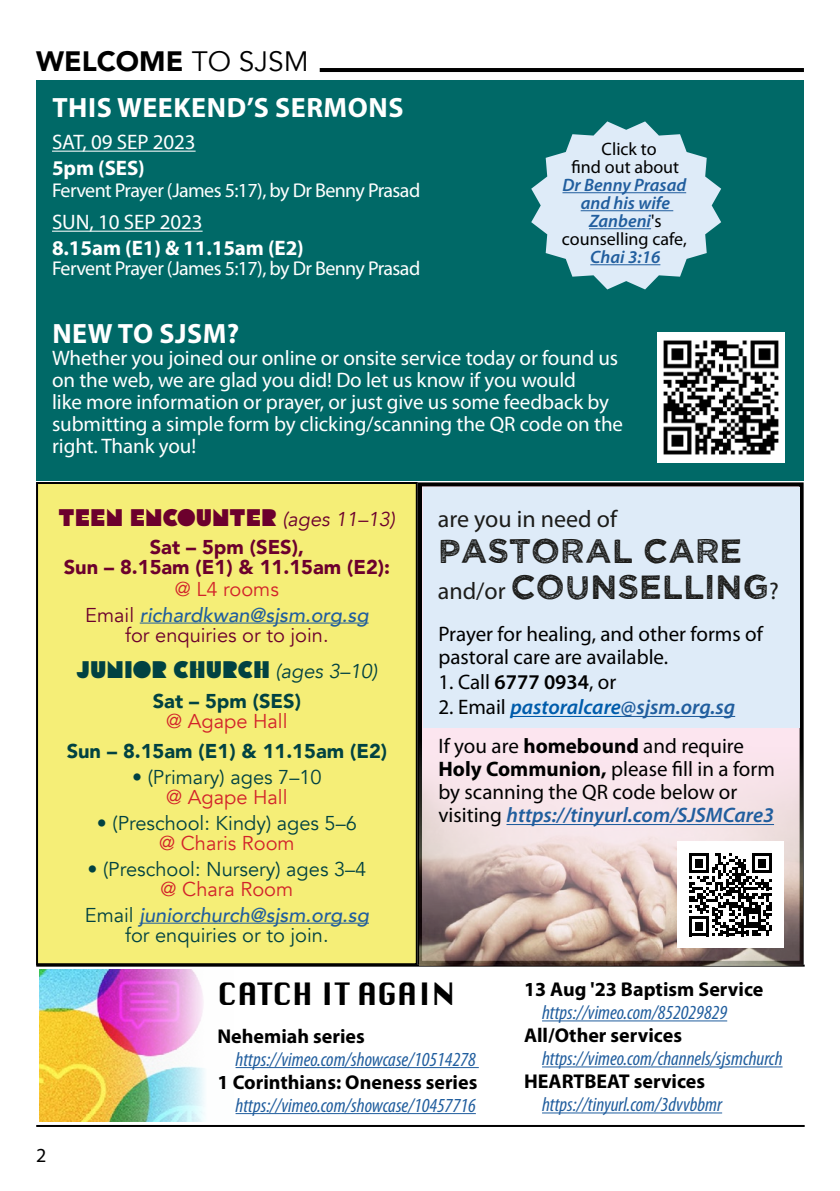
<style>
.page{position:relative;width:840px;height:1191px;background:#fff}
.page>*{position:absolute;margin:0;border:0;box-sizing:border-box;transform-origin:0 0}
.t1{font:34px/36px "Wicked Grit";color:#1c1c1a}
.t2{font:30px "Krungthep";color:#000}
.t3{font:700 28px "Myriad Pro";letter-spacing:.02em;color:#fff}
.t4{font:900 28px "Avenir";color:#000}
.t5{font:24px "Flegrei";color:#6c002d}
.t6{font:24px "Flegrei";color:#014242}
.t7{font:24px "Myriad Pro";color:#1c1c1a}
.t8{font:21px/22px "Myriad Pro";letter-spacing:-.005em;color:#fff}
.t9{font:21px/23px "Myriad Pro";color:#000}
.t10{font:700 21px "Myriad Pro";letter-spacing:-.005em;color:#fff}
.t11{font:21px "Myriad Pro";letter-spacing:-.005em;color:#fff}
.t12{font:italic condensed 20px "Myriad Pro";color:#215e9e}
.t13{font:700 20px "Myriad Pro";color:#000}
.t14{font:20px "Avenir";color:#014242}
.t15{font:20px "Myriad Pro";letter-spacing:-.03em;color:#fff}
.t16{font:italic 500 20px/26px "Avenir";color:#215e9e;text-align:center}
.t17{font:900 20px/20px "Avenir";color:#6c002d;text-align:center}
.t18{font:900 20px "Avenir";color:#014242}
.t19{font:20px "Avenir";color:#d2232a}
.t20{font:20px "Avenir";color:#6c002d}
.t21{font:20px "Myriad Pro";color:#000}
.t22{font:italic 600 18px/18px "Myriad Pro";color:#215e9e;text-align:center}
.t23{font:18px/18px "Myriad Pro";color:#000;text-align:center}
.s1{font-weight:400}
.s2{font-weight:400;font-style:normal;color:#000}
.s3{font-family:"Avenir";font-style:italic;font-size:20px}
.s4{font-weight:400;font-style:normal;color:#d2232a}
.s5{font-weight:400;font-style:normal;color:#6c002d}
.s6{font-weight:400;font-style:normal;color:#014242}
.s7{font-family:"Myriad Pro";font-size:24px}
.s8{font-weight:600}
.s9{font-weight:600;font-style:italic;color:#005cab}
.s10{font-weight:600;font-style:italic;color:#215e9e}
.s11{font-weight:700}
</style>
<div class="page">
<hr style="left:319px;top:68px;width:484px;height:4px;background:#000">
<div style="left:37px;top:483px;width:379px;height:481px;background:#f5ee77"></div>
<hr style="left:140px;top:622px;width:228px;height:1px;background:#215e9e">
<hr style="left:139px;top:922px;width:230px;height:1px;background:#215e9e">
<div style="left:36px;top:482px;width:381px;height:483px;border:2px solid #000"></div>
<img style="left:39px;top:969px;width:166px;height:152px">
<hr style="left:235px;top:1067px;width:243px;height:1px;background:#215e9e">
<hr style="left:235px;top:1113px;width:240px;height:1px;background:#215e9e">
<hr style="left:36px;top:964px;width:768px;height:2px;background:#000">
<hr style="left:36px;top:1125px;width:768px;height:2px;background:#000">
<hr style="left:541px;top:1020px;width:185px;height:1px;background:#215e9e">
<hr style="left:541px;top:1066px;width:241px;height:1px;background:#215e9e">
<hr style="left:541px;top:1112px;width:180px;height:1px;background:#215e9e">
<div style="left:418px;top:482px;width:385px;height:482px;background:#deebf8;border:4px solid #000"></div>
<div style="left:423px;top:488px;width:376px;height:240px;background:#deebf8"></div>
<img style="left:419px;top:703px;width:383px;height:262px">
<hr style="left:510px;top:716px;width:110px;height:1px;background:#005cab">
<hr style="left:620px;top:716px;width:114px;height:1px;background:#215e9e">
<hr style="left:506px;top:824px;width:267px;height:1px;background:#215e9e">
<div style="left:677px;top:841px;width:106px;height:106px;background:#fff"></div>
<svg style="left:689px;top:853px;width:82px;height:83px"></svg>
<div style="left:36px;top:80px;width:767px;height:401px;background:#006967"></div>
<hr style="left:52px;top:151px;width:143px;height:1px;background:#fff">
<hr style="left:52px;top:231px;width:150px;height:1px;background:#fff">
<img style="left:657px;top:332px;width:127px;height:131px">
<svg style="left:531px;top:121px;width:189px;height:168px"></svg>
<hr style="left:562px;top:192px;width:123px;height:1px;background:#215e9e">
<hr style="left:580px;top:210px;width:93px;height:1px;background:#215e9e">
<hr style="left:588px;top:228px;width:62px;height:1px;background:#215e9e">
<hr style="left:590px;top:264px;width:70px;height:1px;background:#215e9e">
<h3 class="t4" style="left:36px;top:37px;width:274px">WELCOME <span class="s1">TO SJSM</span></h3>
<h3 class="t3" style="left:52px;top:89px;width:352px">THIS WEEKEND’S SERMONS</h3>
<p class="t11" style="left:52px;top:129px;width:145px">SAT, 09 SEP 2023</p>
<p class="t10" style="left:52px;top:154px;width:94px">5pm (SES)</p>
<p class="t15" style="left:52px;top:178px;width:369px">Fervent Prayer (James 5:17), by Dr Benny Prasad</p>
<p class="t8" style="left:52px;top:211px;width:152px">SUN, 10 SEP 2023</p>
<p class="t10" style="left:52px;top:234px;width:253px">8.15am (E1) &amp; 11.15am (E2)</p>
<p class="t15" style="left:52px;top:256px;width:369px">Fervent Prayer (James 5:17), by Dr Benny Prasad</p>
<p class="t23" style="left:571px;top:140px;width:109px">Click to<br>find out about</p>
<p class="t22" style="left:561px;top:175px;width:126px">Dr Benny Prasad and his wife<br>Zanbeni<span class="s2">'s counselling cafe,</span></p>
<p class="t22" style="left:590px;top:247px;width:72px">Chai 3:16</p>
<h3 class="t3" style="left:52px;top:315px;width:188px">NEW TO SJSM?</h3>
<p class="t8" style="left:52px;top:347px;width:572px">Whether you joined our online or onsite service today or found us on the web, we are glad you did! Do let us know if you would<br>like more information or prayer, or just give us some feedback by submitting a simple form by clicking/scanning the QR code on the right. Thank you!</p>
<p class="t5" style="left:59px;top:503px;width:338px">TEEN ENCOUNTER <span class="s3">(ages 11–13)</span></p>
<p class="t17" style="left:64px;top:536px;width:328px">Sat – 5pm (SES),<br>Sun – 8.15am (E1) &amp; 11.15am (E2):</p>
<p class="t16" style="left:85px;top:576px;width:285px"><span class="s4">@ L4 rooms<br></span><span class="s5">Email</span> richardkwan@sjsm.org.sg</p>
<p class="t20" style="left:125px;top:623px;width:205px">for enquiries or to join.</p>
<p class="t6" style="left:76px;top:655px;width:302px">JUNIOR CHURCH <span class="s3">(ages 3–10)</span></p>
<p class="t18" style="left:153px;top:683px;width:150px">Sat – 5pm (SES)</p>
<p class="t19" style="left:166px;top:709px;width:123px">@ Agape Hall</p>
<p class="t18" style="left:67px;top:733px;width:322px">Sun – 8.15am (E1) &amp; 11.15am (E2)</p>
<p class="t14" style="left:132px;top:765px;width:191px">• (Primary) ages 7–10</p>
<p class="t19" style="left:166px;top:785px;width:123px">@ Agape Hall</p>
<p class="t14" style="left:97px;top:811px;width:261px">• (Preschool: Kindy) ages 5–6</p>
<p class="t19" style="left:159px;top:831px;width:137px">@ Charis Room</p>
<p class="t14" style="left:87px;top:857px;width:280px">• (Preschool: Nursery) ages 3–4</p>
<p class="t16" style="left:85px;top:876px;width:285px"><span class="s4">@ Chara Room<br></span><span class="s6">Email</span> juniorchurch@sjsm.org.sg</p>
<p class="t14" style="left:125px;top:923px;width:205px">for enquiries or to join.</p>
<p class="t7" style="left:437px;top:504px;width:181px">are you in need of</p>
<h1 class="t1" style="left:437px;top:531px;width:342px">PASTORAL CARE <span class="s7">and/or</span> COUNSELLING<span class="s7">?</span></h1>
<p class="t9" style="left:438px;top:622px;width:326px">Prayer for healing, and other forms of pastoral care are available.</p>
<p class="t9" style="left:438px;top:670px;width:179px">1. Call <span class="s8">6777 0934</span>, or</p>
<p class="t9" style="left:438px;top:687px;width:307px;line-height:39px">2. Email <span class="s9">pastoralcare</span><span class="s10">@sjsm.org.sg<br></span>If you are <span class="s11">homebound</span> and require</p>
<p class="t9" style="left:438px;top:757px;width:338px"><span class="s11">Holy Communion,</span> please fill in a form by scanning the QR code below or visiting <span class="s10">https://tinyurl.com/SJSMCare3</span></p>
<p class="t21" style="left:36px;top:1143px;width:12px">2</p>
<h2 class="t2" style="left:217px;top:977px;width:238px">CATCH IT AGAIN</h2>
<p class="t13" style="left:523px;top:976px;width:241px">13 Aug '23 Baptism Service</p>
<p class="t12" style="left:541px;top:1000px;width:186px">https://vimeo.com/852029829</p>
<p class="t13" style="left:523px;top:1022px;width:159px">All/Other services</p>
<p class="t12" style="left:541px;top:1046px;width:242px">https://vimeo.com/channels/sjsmchurch</p>
<p class="t13" style="left:523px;top:1068px;width:182px">HEARTBEAT services</p>
<p class="t12" style="left:541px;top:1092px;width:181px">https://tinyurl.com/3dvvbbmr</p>
<p class="t13" style="left:217px;top:1022px;width:149px">Nehemiah series</p>
<p class="t12" style="left:235px;top:1047px;width:242px">https://vimeo.com/showcase/10514278</p>
<p class="t13" style="left:217px;top:1068px;width:261px">1 Corinthians: Oneness series</p>
<p class="t12" style="left:235px;top:1093px;width:242px">https://vimeo.com/showcase/10457716</p>
</div>
